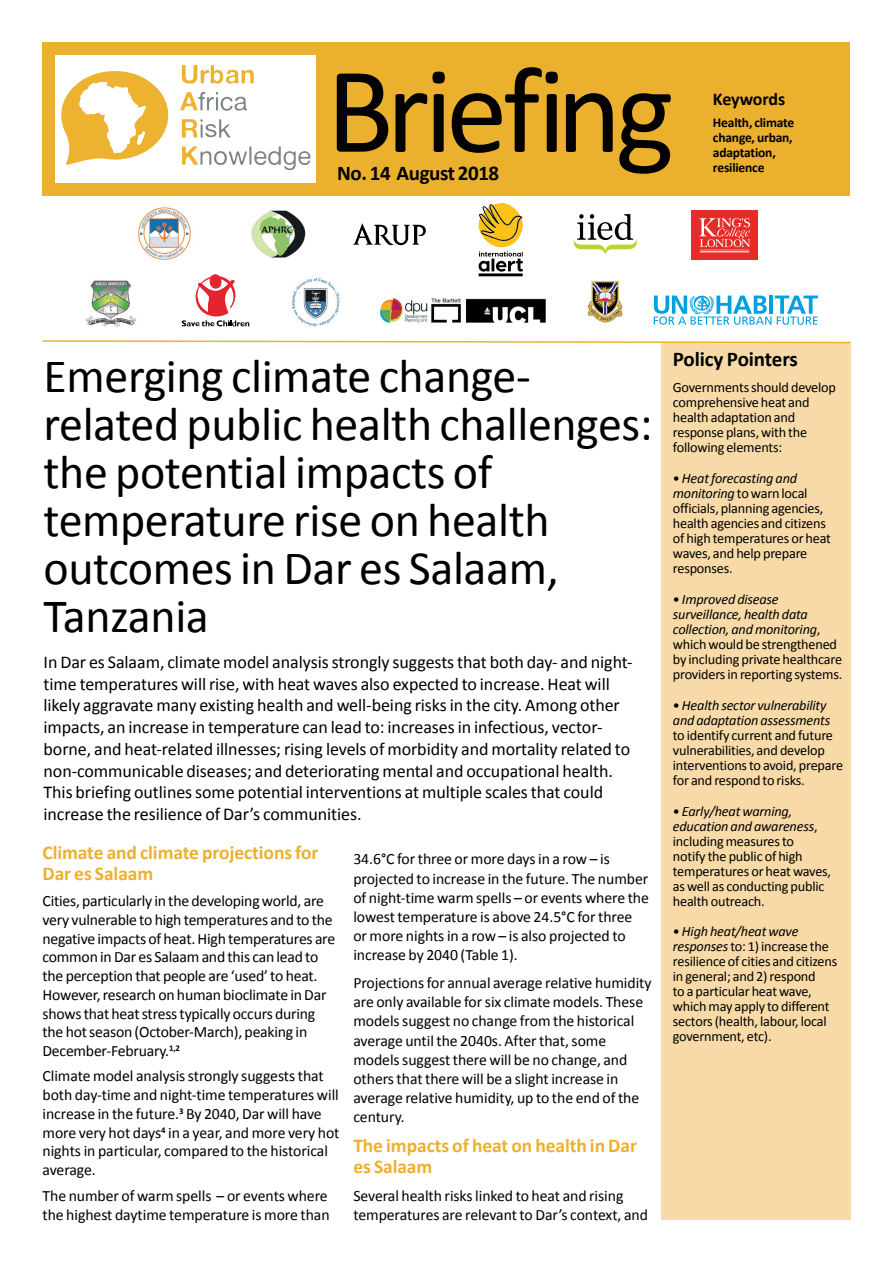
<style>
.page{position:relative;width:893px;height:1263px;background:#fff}
.page>*{position:absolute;margin:0;border:0;box-sizing:border-box;transform-origin:0 0}
.t1{font:123.6px "Calibri";letter-spacing:-.045em;color:#000}
.t2{font:48px/48px "Calibri";letter-spacing:-.01em;color:#000}
.t3{font:700 21px "Calibri";letter-spacing:-.02em;color:#000}
.t4{font:700 19.5px/21px "Calibri";letter-spacing:-.005em;color:#ecb02f}
.t5{font:18px/21.8px "Calibri";letter-spacing:-.005em;color:#000}
.t6{font:700 18px "Calibri";letter-spacing:-.015em;color:#000}
.t7{font:15.75px/18.8px "Calibri";letter-spacing:-.005em;color:#000}
.t8{font:14.25px/15px "Calibri";letter-spacing:-.015em;color:#000}
.t9{font:italic 14.25px/15px "Calibri";letter-spacing:-.015em;color:#000}
.t10{font:700 13.5px/15px "Calibri";letter-spacing:-.015em;color:#000}
.s1{font-style:italic}
.s2{font-style:normal}
</style>
<div class="page">
<div style="left:43px;top:43px;width:807px;height:153px;background:#ecb02f"></div>
<div style="left:661px;top:342px;width:189px;height:878px;background:#f7daa7"></div>
<svg style="left:42px;top:340px;width:809px;height:4px"></svg>
<svg style="left:573px;top:214px;width:64px;height:41px"></svg>
<img style="left:251px;top:210px;width:55px;height:48px">
<img style="left:137px;top:207px;width:54px;height:53px">
<img style="left:291px;top:277px;width:50px;height:50px">
<img style="left:86px;top:280px;width:50px;height:47px">
<svg style="left:654px;top:296px;width:164px;height:29px"></svg>
<img style="left:587px;top:280px;width:36px;height:43px">
<img style="left:379px;top:298px;width:167px;height:25px">
<svg style="left:479px;top:203px;width:44px;height:73px"></svg>
<svg style="left:182px;top:274px;width:67px;height:53px"></svg>
<div style="left:691px;top:210px;width:67px;height:50px;background:#e52c28"></div>
<svg style="left:699px;top:218px;width:51px;height:34px"></svg>
<svg style="left:353px;top:223px;width:73px;height:23px"></svg>
<div style="left:55px;top:55px;width:261px;height:127px;background:#fff"></div>
<svg style="left:61px;top:71px;width:108px;height:94px"></svg>
<svg style="left:182px;top:119px;width:48px;height:19px"></svg>
<svg style="left:182px;top:65px;width:72px;height:19px"></svg>
<svg style="left:180px;top:92px;width:67px;height:19px"></svg>
<svg style="left:182px;top:146px;width:129px;height:24px"></svg>
<h1 class="t1" style="left:326px;top:34px;width:349px">Briefing</h1>
<h3 class="t3" style="left:337px;top:159px;width:164px">No. 14 August 2018</h3>
<p class="t6" style="left:713px;top:88px;width:74px">Keywords</p>
<p class="t10" style="left:713px;top:115px;width:83px">Health, climate change, urban, adaptation, resilience</p>
<h2 class="t2" style="left:44px;top:350px;width:611px">Emerging climate change&shy;related public health challenges: the potential impacts of temperature rise on health outcomes in Dar es Salaam,<br>Tanzania</h2>
<p class="t5" style="left:44px;top:650px;width:591px">In Dar es Salaam, climate model analysis strongly suggests that both day- and night&shy;time temperatures will rise, with heat waves also expected to increase. Heat will likely aggravate many existing health and well-being risks in the city. Among other impacts, an increase in temperature can lead to: increases in infectious, vector&shy;borne, and heat-related illnesses; rising levels of morbidity and mortality related to non-communicable diseases; and deteriorating mental and occupational health.<br>This briefing outlines some potential interventions at multiple scales that could increase the resilience of Dar’s communities.</p>
<p class="t4" style="left:43px;top:841px;width:277px">Climate and climate projections for<br>Dar es Salaam</p>
<p class="t7" style="left:43px;top:891px;width:294px">Cities, particularly in the developing world, are very vulnerable to high temperatures and to the negative impacts of heat. High temperatures are common in Dar es Salaam and this can lead to the perception that people are ‘used’ to heat.<br>However, research on human bioclimate in Dar shows that heat stress typically occurs during the hot season (October-March), peaking in December-February.<sup>1,2</sup></p>
<p class="t7" style="left:43px;top:1066px;width:299px">Climate model analysis strongly suggests that both day-time and night-time temperatures will increase in the future.<sup>3</sup> By 2040, Dar will have more very hot days<sup>4</sup> in a year, and more very hot nights in particular, compared to the historical average.</p>
<p class="t7" style="left:43px;top:1185px;width:289px">The number of warm spells – or events where the highest daytime temperature is more than</p>
<p class="t7" style="left:353px;top:849px;width:297px">34.6°C for three or more days in a row – is projected to increase in the future. The number of night-time warm spells – or events where the lowest temperature is above 24.5°C for three or more nights in a row – is also projected to increase by 2040 (Table 1).</p>
<p class="t7" style="left:353px;top:973px;width:300px">Projections for annual average relative humidity are only available for six climate models. These models suggest no change from the historical average until the 2040s. After that, some models suggest there will be no change, and others that there will be a slight increase in average relative humidity, up to the end of the century.</p>
<p class="t4" style="left:353px;top:1134px;width:285px">The impacts of heat on health in Dar es Salaam</p>
<p class="t7" style="left:353px;top:1185px;width:296px">Several health risks linked to heat and rising temperatures are relevant to Dar’s context, and</p>
<h3 class="t3" style="left:673px;top:346px;width:126px">Policy Pointers</h3>
<p class="t8" style="left:673px;top:379px;width:165px">Governments should develop comprehensive heat and health adaptation and response plans, with the following elements:</p>
<p class="t8" style="left:673px;top:470px;width:160px">• <span class="s1">Heat forecasting and monitoring</span> to warn local officials, planning agencies, health agencies and citizens of high temperatures or heat waves, and help prepare responses.</p>
<p class="t8" style="left:673px;top:591px;width:171px">• <span class="s1">Improved disease surveillance, health data collection, and monitoring</span>, which would be strengthened by including private healthcare providers in reporting systems.</p>
<p class="t9" style="left:673px;top:697px;width:159px"><span class="s2">•</span> Health sector vulnerability and adaptation assessments</p>
<p class="t8" style="left:673px;top:727px;width:172px">to identify current and future vulnerabilities, and develop interventions to avoid, prepare for and respond to risks.</p>
<p class="t8" style="left:673px;top:803px;width:160px">• <span class="s1">Early/heat warning, education and awareness</span>, including measures to<br>notify the public of high temperatures or heat waves, as well as conducting public health outreach.</p>
<p class="t8" style="left:673px;top:923px;width:166px">• <span class="s1">High heat/heat wave responses</span> to: 1) increase the resilience of cities and citizens in general; and 2) respond<br>to a particular heat wave, which may apply to different sectors (health, labour, local government, etc).</p>
</div>
